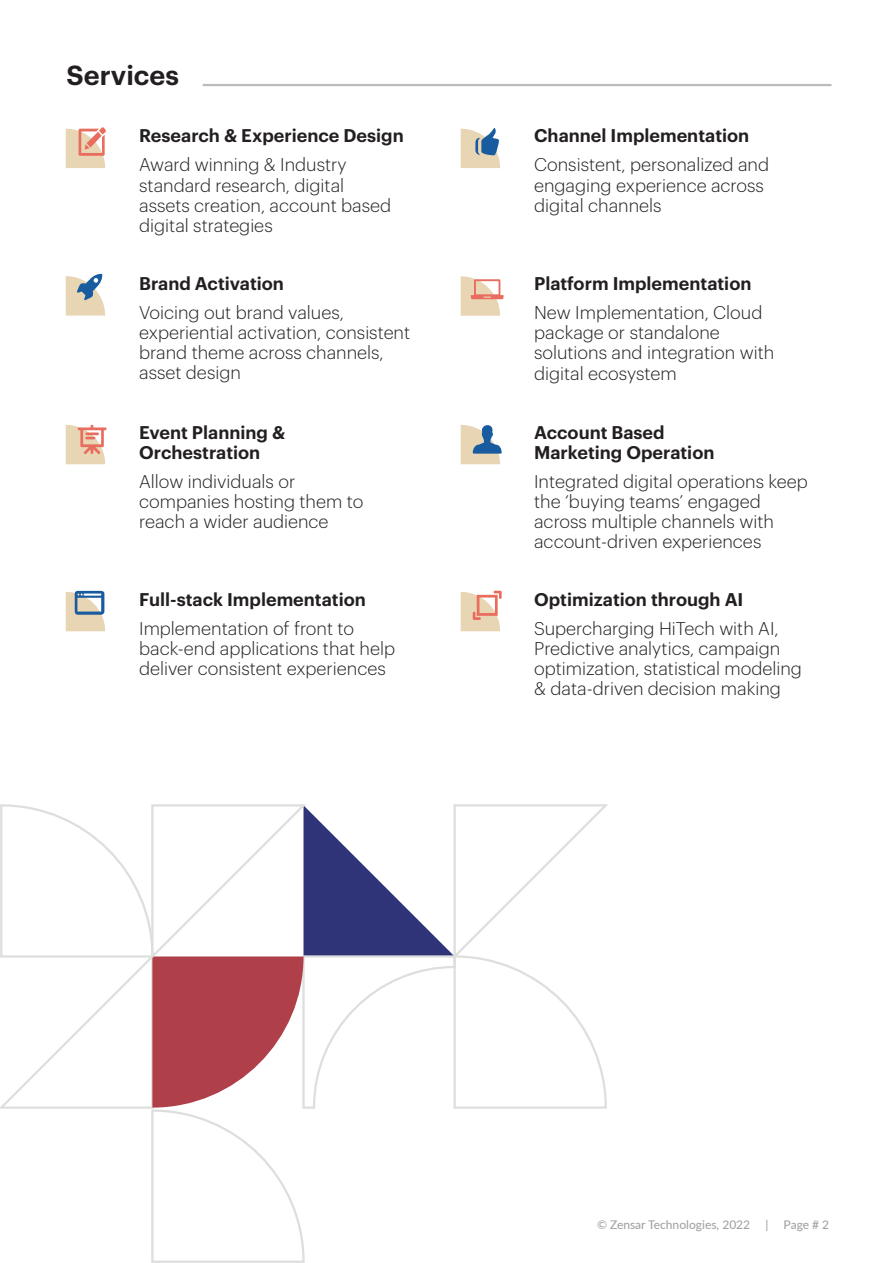
<style>
.page{position:relative;width:893px;height:1263px;background:#fff}
.page>*{position:absolute;margin:0;border:0;box-sizing:border-box;transform-origin:0 0}
.t1{font:600 27px "Graphik";color:#231f20}
.t2{font:300 18px/20.1px "Graphik";color:#231f20}
.t3{font:600 18px/20.1px "Graphik";color:#231f20}
.t4{font:500 12px "Lato";color:#a2a3a3}
</style>
<div class="page">
<hr style="left:203px;top:84px;width:628px;height:2px;background:#b8bcb9">
<svg style="left:66px;top:425px;width:41px;height:39px"></svg>
<svg style="left:461px;top:591px;width:41px;height:40px"></svg>
<svg style="left:0;top:804px;width:608px;height:459px"></svg>
<svg style="left:461px;top:276px;width:42px;height:40px"></svg>
<svg style="left:461px;top:425px;width:41px;height:39px"></svg>
<svg style="left:461px;top:127px;width:39px;height:41px"></svg>
<svg style="left:66px;top:127px;width:40px;height:41px"></svg>
<svg style="left:66px;top:273px;width:39px;height:43px"></svg>
<svg style="left:66px;top:591px;width:39px;height:40px"></svg>
<h1 class="t1" style="left:67px;top:55px;width:114px">Services</h1>
<p class="t3" style="left:139px;top:124px;width:266px">Research &amp; Experience Design</p>
<p class="t2" style="left:139px;top:154px;width:253px">Award winning &amp; Industry standard research, digital assets creation, account based digital strategies</p>
<p class="t3" style="left:139px;top:272px;width:146px">Brand Activation</p>
<p class="t2" style="left:139px;top:301px;width:273px">Voicing out brand values, experiential activation, consistent brand theme across channels, asset design</p>
<p class="t3" style="left:139px;top:420px;width:148px">Event Planning &amp;<br>Orchestration</p>
<p class="t2" style="left:139px;top:470px;width:226px">Allow individuals or companies hosting them to reach a wider audience</p>
<p class="t3" style="left:139px;top:587px;width:228px">Full-stack Implementation</p>
<p class="t2" style="left:139px;top:617px;width:257px">Implementation of front to back-end applications that help deliver consistent experiences</p>
<p class="t3" style="left:534px;top:124px;width:217px">Channel Implementation</p>
<p class="t2" style="left:534px;top:154px;width:236px">Consistent, personalized and engaging experience across digital channels</p>
<p class="t3" style="left:534px;top:272px;width:219px">Platform Implementation</p>
<p class="t2" style="left:534px;top:301px;width:242px">New Implementation, Cloud package or standalone solutions and integration with digital ecosystem</p>
<p class="t3" style="left:534px;top:420px;width:182px">Account Based<br>Marketing Operation</p>
<p class="t2" style="left:534px;top:470px;width:275px">Integrated digital operations keep the ‘buying teams’ engaged across multiple channels with account-driven experiences</p>
<p class="t3" style="left:534px;top:587px;width:211px">Optimization through AI</p>
<p class="t2" style="left:534px;top:617px;width:269px">Supercharging HiTech with AI, Predictive analytics, campaign optimization, statistical modeling &amp; data-driven decision making</p>
<p class="t4" style="left:597px;top:1216px;width:155px">© Zensar Technologies, 2022</p>
<p class="t4" style="left:765px;top:1216px;width:5px">|</p>
<p class="t4" style="left:783px;top:1216px;width:47px">Page # 2</p>
</div>
